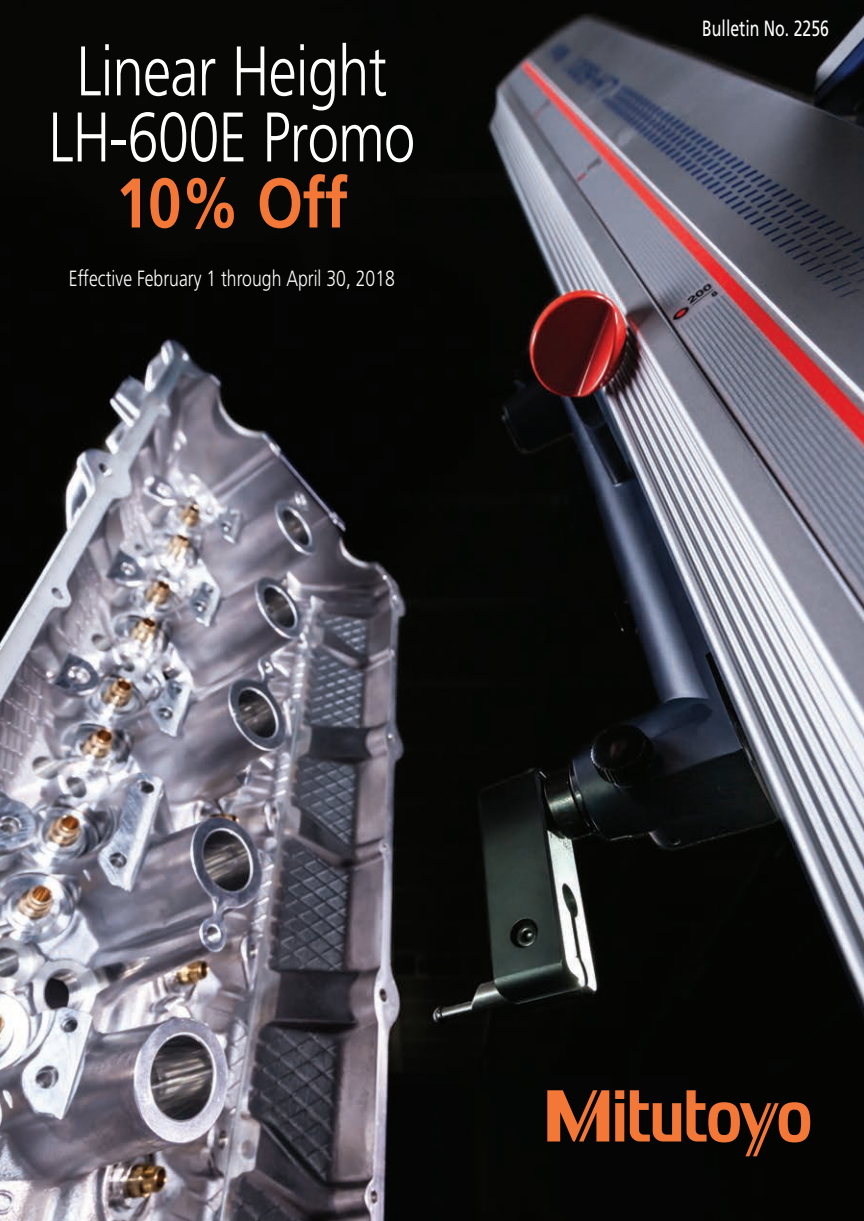
<style>
.page{position:relative;width:864px;height:1221px;background:#fff}
.page>*{position:absolute;margin:0;border:0;box-sizing:border-box;transform-origin:0 0}
._3__18_pt_black_head{font:300 70px "Mitutoyo Frutiger";letter-spacing:-.01em;color:#fff}
._3__18_pt_black_head-2{font:700 70px "Mitutoyo Frutiger";color:#f37736}
.t1{font:300 22px "Frutiger";color:#fff;scale:.8 1}
.t2{font:22px "Mitutoyo Frutiger";color:#fff;scale:.9 1}
</style>
<div class="page">
<img style="left:0;top:0;width:864px;height:1220px">
<svg style="left:547px;top:1089px;width:263px;height:66px;background:#5f3016"></svg>
<p class="_3__18_pt_black_head" style="left:77px;top:31px;width:312px">Linear Height</p>
<p class="_3__18_pt_black_head" style="left:49px;top:97px;width:368px">LH-600E Promo</p>
<p class="_3__18_pt_black_head-2" style="left:116px;top:161px;width:234px">10% Off</p>
<p class="t1" style="left:69px;top:266px;width:409px">Effective February 1 through April 30, 2018</p>
<p class="t2" style="left:702px;top:16px;width:142px">Bulletin No. 2256</p>
</div>
